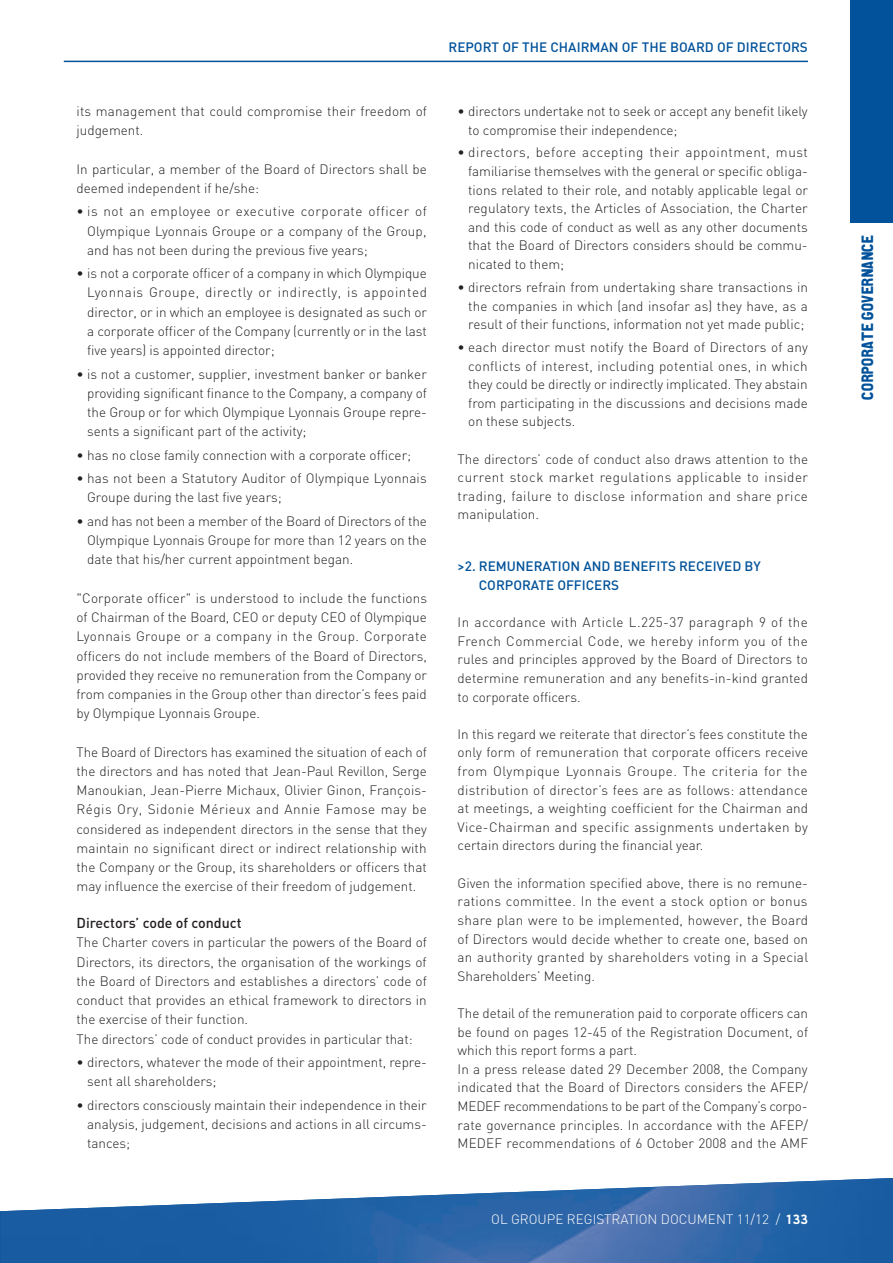
<style>
.page{position:relative;width:893px;height:1263px;background:#fff}
.page>*{position:absolute;margin:0;border:0;box-sizing:border-box;transform-origin:0 0}
.t1{font:16.5px "CA Aires Pro";color:#01529a}
.t2{font:500 14.25px "DIN";color:#231f20}
.t3{font:300 13.5px/18.6px "DIN";color:#231f20;text-align:justify}
.t4{font:500 13.5px/18.6px "DIN";color:#01529a}
.t5{font:300 13.5px "DIN";color:#fff}
.s1{font-family:"CA Aires Pro";font-weight:400}
</style>
<div class="page">
<hr style="left:64px;top:61px;width:744px;height:1px;background:#01529a">
<img style="left:0;top:1178px;width:893px;height:85px">
<div style="left:850px;top:0;width:43px;height:223px;background:#01529a"></div>
<p class="t3" style="left:77px;top:101px;width:352px;line-height:19.2px">its management that could compromise their freedom of judgement.</p>
<p class="t3" style="left:77px;top:159px;width:352px;line-height:19.2px">In particular, a member of the Board of Directors shall be deemed independent if he/she:</p>
<p class="t3" style="left:87px;top:201px;width:341px;line-height:19.2px;text-indent:-11px">• is not an employee or executive corporate officer of Olympique Lyonnais Groupe or a company of the Group, and has not been during the previous five years;</p>
<p class="t3" style="left:87px;top:263px;width:341px;line-height:19.2px;text-indent:-11px">• is not a corporate officer of a company in which Olympique Lyonnais Groupe, directly or indirectly, is appointed director, or in which an employee is designated as such or a corporate officer of the Company (currently or in the last five years) is appointed director;</p>
<p class="t3" style="left:87px;top:364px;width:341px;line-height:19.2px;text-indent:-11px">• is not a customer, supplier, investment banker or banker providing significant finance to the Company, a company of the Group or for which Olympique Lyonnais Groupe repre&shy;sents a significant part of the activity;</p>
<p class="t3" style="left:77px;top:445px;width:336px">• has no close family connection with a corporate officer;</p>
<p class="t3" style="left:87px;top:468px;width:341px;line-height:19.2px;text-indent:-11px">• has not been a Statutory Auditor of Olympique Lyonnais<br>Groupe during the last five years;</p>
<p class="t3" style="left:87px;top:511px;width:341px;line-height:19.2px;text-indent:-11px">• and has not been a member of the Board of Directors of the Olympique Lyonnais Groupe for more than 12 years on the date that his/her current appointment began.</p>
<p class="t3" style="left:77px;top:588px;width:352px;line-height:19.2px">"Corporate officer" is understood to include the functions of Chairman of the Board, CEO or deputy CEO of Olympique Lyonnais Groupe or a company in the Group. Corporate officers do not include members of the Board of Directors, provided they receive no remuneration from the Company or from companies in the Group other than director’s fees paid by Olympique Lyonnais Groupe.</p>
<p class="t3" style="left:77px;top:742px;width:352px;line-height:19.2px">The Board of Directors has examined the situation of each of the directors and has noted that Jean-Paul Revillon, Serge Manoukian, Jean-Pierre Michaux, Olivier Ginon, François-Régis Ory, Sidonie Mérieux and Annie Famose may be considered as independent directors in the sense that they maintain no significant direct or indirect relationship with the Company or the Group, its shareholders or officers that may influence the exercise of their freedom of judgement.</p>
<p class="t2" style="left:77px;top:913px;width:167px">Directors’ code of conduct</p>
<p class="t3" style="left:77px;top:932px;width:352px;line-height:19.2px;text-align:left">The Charter covers in particular the powers of the Board of Directors, its directors, the organisation of the workings of the Board of Directors and establishes a directors’ code of conduct that provides an ethical framework to directors in the exercise of their function.<br>The directors’ code of conduct provides in particular that:</p>
<p class="t3" style="left:87px;top:1052px;width:341px;line-height:19.2px;text-indent:-11px">• directors, whatever the mode of their appointment, repre&shy;sent all shareholders;</p>
<p class="t3" style="left:87px;top:1095px;width:341px;line-height:19.2px;text-indent:-11px">• directors consciously maintain their independence in their analysis, judgement, decisions and actions in all circums&shy;tances;</p>
<p class="t4" style="left:448px;top:37px;width:361px">REPORT OF THE CHAIRMAN OF THE BOARD OF DIRECTORS</p>
<p class="t3" style="left:468px;top:101px;width:341px;text-indent:-11px">• directors undertake not to seek or accept any benefit likely to compromise their independence;</p>
<p class="t3" style="left:468px;top:143px;width:341px;text-indent:-11px">• directors, before accepting their appointment, must familiarise themselves with the general or specific obliga&shy;tions related to their role, and notably applicable legal or regulatory texts, the Articles of Association, the Charter and this code of conduct as well as any other documents that the Board of Directors considers should be commu&shy;nicated to them;</p>
<p class="t3" style="left:468px;top:277px;width:341px;text-indent:-11px">• directors refrain from undertaking share transactions in the companies in which (and insofar as) they have, as a result of their functions, information not yet made public;</p>
<p class="t3" style="left:468px;top:337px;width:341px;text-indent:-11px">• each director must notify the Board of Directors of any conflicts of interest, including potential ones, in which they could be directly or indirectly implicated. They abstain from participating in the discussions and decisions made on these subjects.</p>
<p class="t3" style="left:458px;top:449px;width:352px">The directors’ code of conduct also draws attention to the current stock market regulations applicable to insider trading, failure to disclose information and share price manipulation.</p>
<p class="t4" style="left:479px;top:557px;width:283px;text-indent:-21px">&gt;2. REMUNERATION AND BENEFITS RECEIVED BY<br>CORPORATE OFFICERS</p>
<p class="t3" style="left:458px;top:612px;width:352px">In accordance with Article L.225-37 paragraph 9 of the French Commercial Code, we hereby inform you of the rules and principles approved by the Board of Directors to determine remuneration and any benefits-in-kind granted to corporate officers.</p>
<p class="t3" style="left:458px;top:724px;width:352px">In this regard we reiterate that director’s fees constitute the only form of remuneration that corporate officers receive from Olympique Lyonnais Groupe. The criteria for the distribution of director’s fees are as follows: attendance at meetings, a weighting coefficient for the Chairman and Vice-Chairman and specific assignments undertaken by certain directors during the financial year.</p>
<p class="t3" style="left:458px;top:873px;width:352px">Given the information specified above, there is no remune&shy;rations committee. In the event a stock option or bonus share plan were to be implemented, however, the Board of Directors would decide whether to create one, based on an authority granted by shareholders voting in a Special Shareholders’ Meeting.</p>
<p class="t3" style="left:458px;top:1003px;width:352px;text-align:left">The detail of the remuneration paid to corporate officers can be found on pages 12-45 of the Registration Document, of which this report forms a part.<br>In a press release dated 29 December 2008, the Company indicated that the Board of Directors considers the AFEP/ MEDEF recommendations to be part of the Company’s corpo&shy;rate governance principles. In accordance with the AFEP/ MEDEF recommendations of 6 October 2008 and the AMF</p>
<p class="t5" style="left:491px;top:1210px;width:318px">OL GROUPE REGISTRATION DOCUMENT 11/12 / <span class="s1">133</span></p>
<p class="t1" style="left:855px;top:399px;width:167px;rotate:-90deg">CORPORATE GOVERNANCE</p>
</div>
